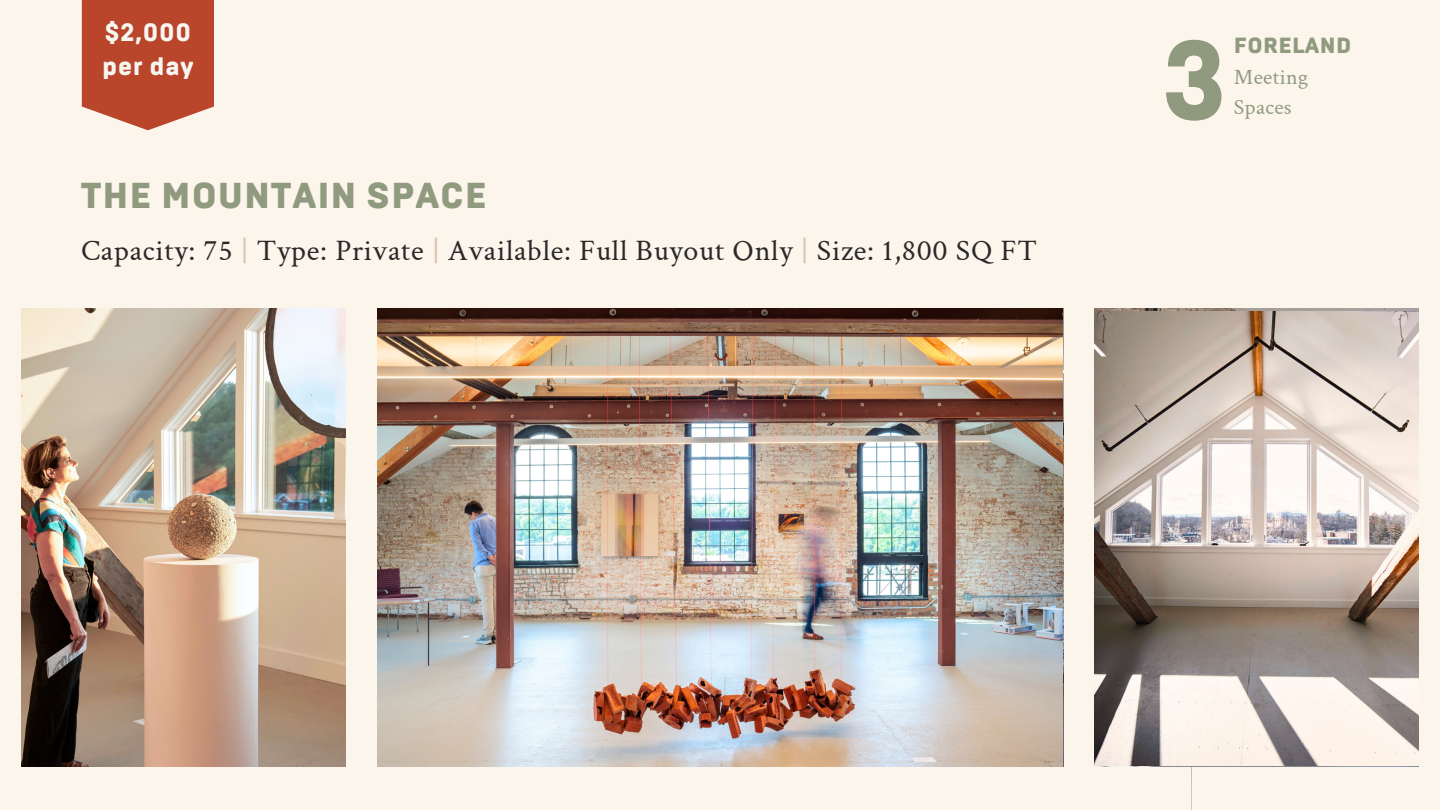
<style>
.page{position:relative;width:1440px;height:810px;background:#fcf5eb}
.page>*{position:absolute;margin:0;border:0;box-sizing:border-box;transform-origin:0 0}
.t1{font:900 110.8px "Brutal Type";color:#8f9a7f}
.t2{font:900 36px "Brutal Type";letter-spacing:.025em;color:#8f9a7f}
.t3{font:30px "Crimson Text";letter-spacing:.025em;color:#292929}
.t4{font:900 25.1px/34.5px "Brutal Type";letter-spacing:.025em;color:#f7f5f0}
.t5{font:21.9px "Crimson Text";letter-spacing:.015em;color:#8f9a7f}
.t6{font:900 21.9px "Brutal Type";letter-spacing:.015em;color:#8f9a7f}
.s1{color:#d6c1ac}
</style>
<div class="page">
<hr style="left:1191px;top:766px;width:1px;height:44px;background:#231f20">
<img style="left:21px;top:309px;width:324px;height:457px">
<img style="left:377px;top:309px;width:686px;height:457px">
<svg style="left:82px;top:0;width:132px;height:130px;background:#be543c"></svg>
<img style="left:1095px;top:311px;width:324px;height:455px">
<p class="t4" style="left:102px;top:16px;width:93px">$2,000 per day</p>
<p class="t2" style="left:81px;top:179px;width:408px">THE MOUNTAIN SPACE</p>
<p class="t3" style="left:81px;top:232px;width:957px">Capacity: 75 <span class="s1">|</span> Type: Private <span class="s1">|</span> Available: Full Buyout Only <span class="s1">|</span> Size: 1,800 SQ FT</p>
<p class="t1" style="left:1161px;top:30px;width:68px">3</p>
<p class="t6" style="left:1234px;top:36px;width:119px">FORELAND</p>
<p class="t5" style="left:1234px;top:63px;width:76px">Meeting</p>
<p class="t5" style="left:1234px;top:93px;width:59px">Spaces</p>
</div>
